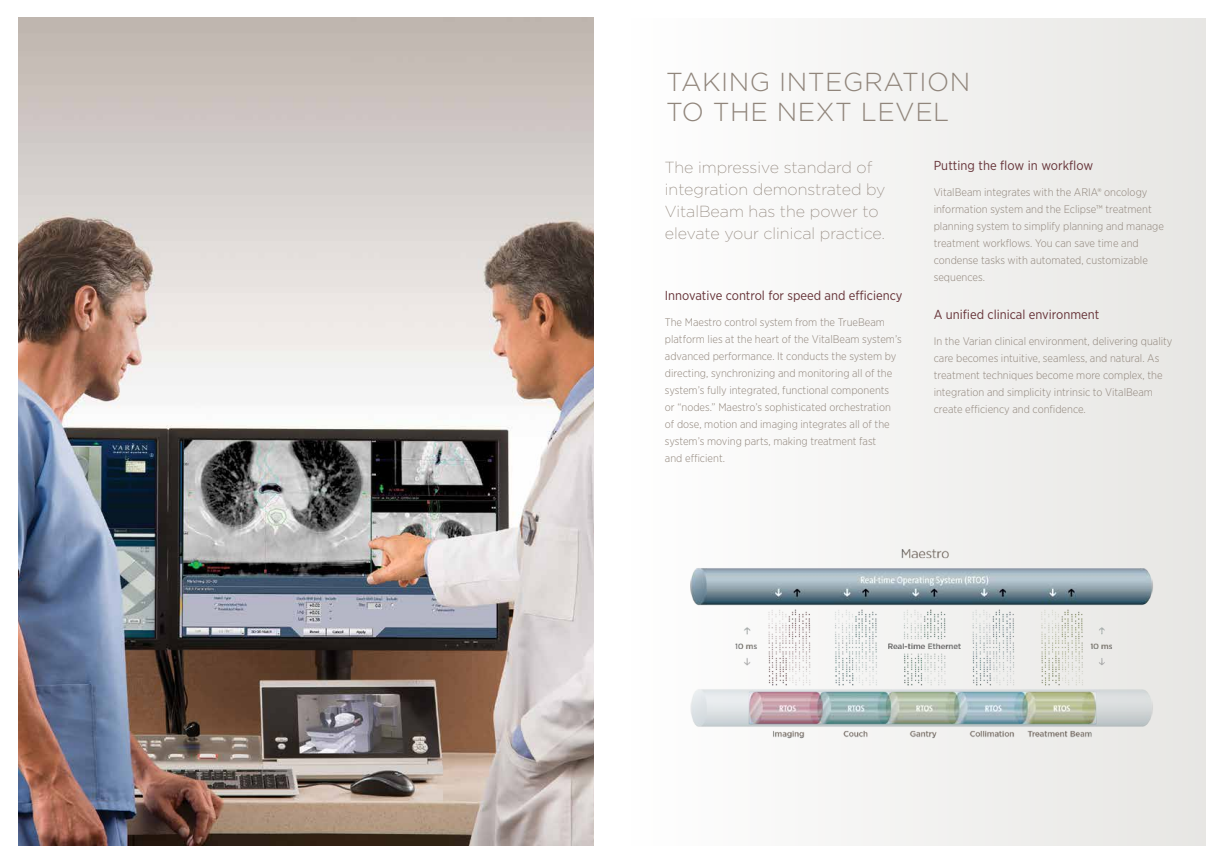
<style>
.page{position:relative;width:1224px;height:864px;background:#fff}
.page>*{position:absolute;margin:0;border:0;box-sizing:border-box;transform-origin:0 0}
.t1{font:300 26px/30px "Gotham";letter-spacing:.02em;color:#90857b}
.t2{font:200 16px/22px "Gotham";color:#90857b}
.t3{font:13px "Gotham Narrow";color:#663338}
.t4{font:300 11px/17px "Gotham Narrow";color:#90857b}
</style>
<div class="page">
<div style="left:630px;top:18px;width:576px;height:828px;background:linear-gradient(to right,#fefefe,#e7e6e3)"></div>
<img style="left:18px;top:18px;width:576px;height:828px">
<img style="left:630px;top:533px;width:576px;height:224px">
<h1 class="t1" style="left:666px;top:66px;width:306px">TAKING INTEGRATION<br>TO THE NEXT LEVEL</h1>
<h2 class="t2" style="left:665px;top:156px;width:222px">The impressive standard of integration demonstrated by<br>VitalBeam has the power to elevate your clinical practice.</h2>
<p class="t3" style="left:665px;top:287px;width:239px">Innovative control for speed and efficiency</p>
<p class="t4" style="left:665px;top:313px;width:238px">The Maestro control system from the TrueBeam platform lies at the heart of the VitalBeam system’s advanced performance. It conducts the system by directing, synchronizing and monitoring all of the system’s fully integrated, functional components or “nodes.” Maestro’s sophisticated orchestration of dose, motion and imaging integrates all of the system’s moving parts, making treatment fast<br>and efficient.</p>
<p class="t3" style="left:934px;top:157px;width:161px">Putting the flow in workflow</p>
<p class="t4" style="left:934px;top:184px;width:232px">VitalBeam integrates with the ARIA® oncology information system and the Eclipse™ treatment planning system to simplify planning and manage treatment workflows. You can save time and condense tasks with automated, customizable sequences.</p>
<p class="t3" style="left:934px;top:306px;width:167px">A unified clinical environment</p>
<p class="t4" style="left:934px;top:333px;width:240px">In the Varian clinical environment, delivering quality care becomes intuitive, seamless, and natural. As treatment techniques become more complex, the integration and simplicity intrinsic to VitalBeam create efficiency and confidence.</p>
</div>
